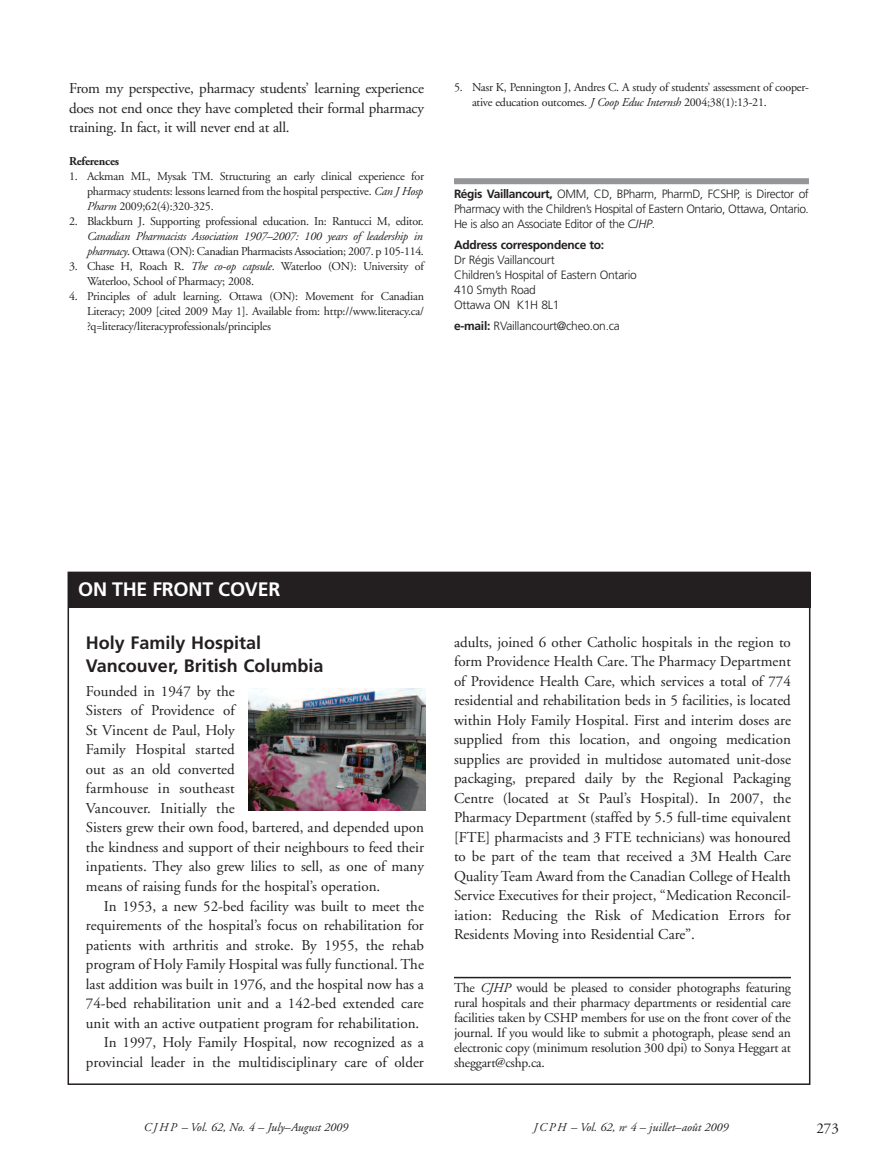
<style>
.page{position:relative;width:878px;height:1175px;background:#fff}
.page>*{position:absolute;margin:0;border:0;box-sizing:border-box;transform-origin:0 0}
.t1{font:700 19.5px "Frutiger";letter-spacing:-.01em;color:#fff}
.t2{font:700 18px/22.5px "Frutiger";color:#231f20}
.t3{font:15px/19.5px "Adobe Garamond";color:#231f20;text-align:justify}
.t4{font:13.5px/15px "Adobe Garamond";letter-spacing:-.015em;color:#231f20;text-align:justify}
.t5{font:12px/15px "Adobe Garamond";letter-spacing:-.02em;color:#231f20;text-align:justify}
.t6{font:300 12px/15px "Frutiger";letter-spacing:-.02em;color:#231f20;text-align:justify}
.t7{font:italic 12px/15px "Adobe Garamond";letter-spacing:-.02em;color:#231f20}
.t8{font:italic 12px "Adobe Garamond";color:#231f20}
.t9{font:700 12px "Frutiger";letter-spacing:-.02em;color:#231f20}
.t10{font:700 12px "Adobe Garamond";letter-spacing:-.015em;color:#231f20}
.s1{font-style:italic}
.s2{font-style:normal}
.s3{font-weight:700}
</style>
<div class="page">
<div style="left:454px;top:178px;width:354px;height:6px;background:#939598"></div>
<hr style="left:454px;top:976px;width:336px;height:2px;background:#231f20">
<div style="left:68px;top:571px;width:742px;height:36px;background:#231f20"></div>
<img style="left:248px;top:688px;width:177px;height:123px">
<p class="t3" style="left:69px;top:80px;width:356px">From my perspective, pharmacy students’ learning experience does not end once they have completed their formal pharmacy training. In fact, it will never end at all.</p>
<p class="t10" style="left:69px;top:157px;width:52px">References</p>
<p class="t5" style="left:87px;top:170px;width:338px;text-indent:-18px">1. Ackman ML, Mysak TM. Structuring an early clinical experience for pharmacy students: lessons learned from the hospital perspective. <span class="s1">Can J Hosp Pharm</span> 2009;62(4):320-325.</p>
<p class="t5" style="left:69px;top:215px;width:356px">2. Blackburn J. Supporting professional education. In: Rantucci M, editor.</p>
<p class="t7" style="left:87px;top:230px;width:338px">Canadian Pharmacists Association 1907–2007: 100 years of leadership in pharmacy<span class="s2">. Ottawa (ON): Canadian Pharmacists Association; 2007. p 105-114.</span></p>
<p class="t5" style="left:87px;top:260px;width:338px;text-indent:-18px">3. Chase H, Roach R. <span class="s1">The co-op capsule</span>. Waterloo (ON): University of<br>Waterloo, School of Pharmacy; 2008.</p>
<p class="t5" style="left:87px;top:290px;width:338px;text-indent:-18px">4. Principles of adult learning. Ottawa (ON): Movement for Canadian Literacy; 2009 [cited 2009 May 1]. Available from: http://www.literacy.ca/ ?q=literacy/literacyprofessionals/principles</p>
<p class="t5" style="left:472px;top:81px;width:338px;text-indent:-18px">5. Nasr K, Pennington J, Andres C. A study of students’ assessment of cooper&shy;ative education outcomes. <span class="s1">J Coop Educ Internsh</span> 2004;38(1):13-21.</p>
<p class="t6" style="left:454px;top:187px;width:356px"><span class="s3">Régis Vaillancourt,</span> OMM, CD, BPharm, PharmD, FCSHP, is Director of Pharmacy with the Children’s Hospital of Eastern Ontario, Ottawa, Ontario.<br>He is also an Associate Editor of the <span class="s1">CJHP</span>.</p>
<p class="t9" style="left:454px;top:240px;width:152px">Address correspondence to:</p>
<p class="t6" style="left:454px;top:253px;width:184px;text-align:left">Dr Régis Vaillancourt<br>Children’s Hospital of Eastern Ontario<br>410 Smyth Road<br>Ottawa ON K1H 8L1</p>
<p class="t6" style="left:454px;top:319px;width:167px"><span class="s3">e-mail:</span> RVaillancourt@cheo.on.ca</p>
<h1 class="t1" style="left:78px;top:582px;width:204px">ON THE FRONT COVER</h1>
<p class="t2" style="left:86px;top:633px;width:239px">Holy Family Hospital<br>Vancouver, British Columbia</p>
<p class="t3" style="left:86px;top:682px;width:339px;text-align:left">Founded in 1947 by the<br>Sisters of Providence of<br>St Vincent de Paul, Holy<br>Family Hospital started<br>out as an old converted<br>farmhouse in southeast<br>Vancouver. Initially the<br>Sisters grew their own food, bartered, and depended upon the kindness and support of their neighbours to feed their inpatients. They also grew lilies to sell, as one of many means of raising funds for the hospital’s operation.</p>
<p class="t3" style="left:104px;top:897px;width:321px">In 1953, a new 52-bed facility was built to meet the</p>
<p class="t3" style="left:86px;top:916px;width:339px">requirements of the hospital’s focus on rehabilitation for</p>
<p class="t3" style="left:86px;top:936px;width:339px">patients with arthritis and stroke. By 1955, the rehab</p>
<p class="t3" style="left:86px;top:955px;width:339px">program of Holy Family Hospital was fully functional. The</p>
<p class="t3" style="left:86px;top:975px;width:339px">last addition was built in 1976, and the hospital now has a</p>
<p class="t3" style="left:86px;top:994px;width:339px">74-bed rehabilitation unit and a 142-bed extended care</p>
<p class="t3" style="left:86px;top:1014px;width:335px">unit with an active outpatient program for rehabilitation.</p>
<p class="t3" style="left:104px;top:1033px;width:321px">In 1997, Holy Family Hospital, now recognized as a</p>
<p class="t3" style="left:86px;top:1053px;width:339px">provincial leader in the multidisciplinary care of older</p>
<p class="t3" style="left:454px;top:633px;width:338px">adults, joined 6 other Catholic hospitals in the region to form Providence Health Care. The Pharmacy Department of Providence Health Care, which services a total of 774 residential and rehabilitation beds in 5 facilities, is located within Holy Family Hospital. First and interim doses are supplied from this location, and ongoing medication supplies are provided in multidose automated unit-dose packaging, prepared daily by the Regional Packaging Centre (located at St Paul’s Hospital). In 2007, the Pharmacy Department (staffed by 5.5 full-time equivalent [FTE] pharmacists and 3 FTE technicians) was honoured to be part of the team that received a 3M Health Care Quality Team Award from the Canadian College of Health Service Executives for their project, “Medication Reconcil&shy;iation: Reducing the Risk of Medication Errors for Residents Moving into Residential Care”.</p>
<p class="t4" style="left:454px;top:981px;width:338px">The <span class="s1">CJHP</span> would be pleased to consider photographs featuring rural hospitals and their pharmacy departments or residential care facilities taken by CSHP members for use on the front cover of the journal. If you would like to submit a photograph, please send an electronic copy (minimum resolution 300 dpi) to Sonya Heggart at sheggart@cshp.ca.</p>
<p class="t8" style="left:144px;top:1122px;width:206px">CJHP – Vol. 62, No. 4 – July–August 2009</p>
<p class="t8" style="left:533px;top:1122px;width:197px">JCPH – Vol. 62, n<sup>o</sup> 4 – juillet–août 2009</p>
<p class="t3" style="left:816px;top:1120px;width:24px">273</p>
</div>
